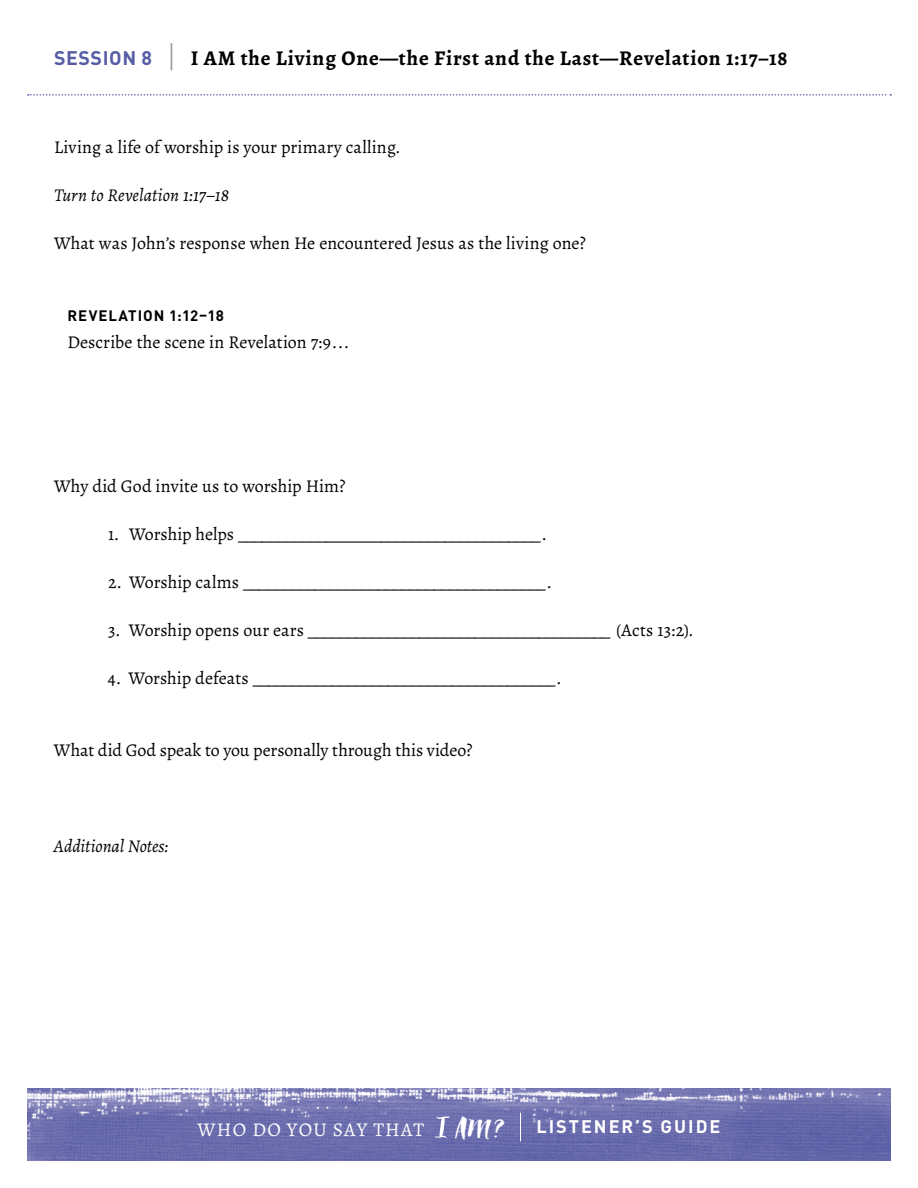
<style>
.page{position:relative;width:918px;height:1188px;background:#fff}
.page>*{position:absolute;margin:0;border:0;box-sizing:border-box;transform-origin:0 0}
.t1{font:700 21px "Alegreya";letter-spacing:.04em;color:#000}
.t2{font:19.5px "Alegreya";letter-spacing:.06em;color:#fff}
.t3{font:18px "Alegreya";color:#000}
.t4{font:italic 18px "Alegreya";color:#000}
.t5{font:700 15px "DINOT";letter-spacing:.06em;color:#000}
.s1{font-family:"DINOT";font-size:19.5px;color:#575da4}
.s2{font-family:"DINOT";font-weight:400;font-size:31.5px;color:#939598}
.s3{font-family:"Stylish Brush";font-size:31.5px}
.s4{font-family:"DINOT";font-weight:700;font-size:18px}
</style>
<div class="page">
<img style="left:27px;top:1089px;width:864px;height:72px">
<svg style="left:435px;top:1116px;width:15px;height:22px"></svg>
<svg style="left:520px;top:1113px;width:1px;height:28px"></svg>
<svg style="left:28px;top:94px;width:863px;height:2px"></svg>
<p class="t1" style="left:54px;top:44px;width:735px"><span class="s1">SESSION 8</span> <span class="s2">|</span> I AM the Living One—the First and the Last—Revelation 1:17–18</p>
<p class="t3" style="left:54px;top:136px;width:348px">Living a life of worship is your primary calling.</p>
<p class="t4" style="left:54px;top:184px;width:177px">Turn to Revelation 1:17–18</p>
<p class="t3" style="left:54px;top:232px;width:533px">What was John’s response when He encountered Jesus as the living one?</p>
<p class="t5" style="left:68px;top:306px;width:158px">REVELATION 1:12–18</p>
<p class="t3" style="left:68px;top:331px;width:283px">Describe the scene in Revelation 7:9 . . .</p>
<p class="t3" style="left:54px;top:475px;width:293px">Why did God invite us to worship Him?</p>
<p class="t3" style="left:108px;top:523px;width:440px">1. Worship helps ______________________________________.</p>
<p class="t3" style="left:108px;top:571px;width:445px">2. Worship calms ______________________________________.</p>
<p class="t3" style="left:108px;top:619px;width:587px">3. Worship opens our ears ______________________________________ (Acts 13:2).</p>
<p class="t3" style="left:108px;top:667px;width:455px">4. Worship defeats ______________________________________.</p>
<p class="t3" style="left:54px;top:739px;width:420px">What did God speak to you personally through this video?</p>
<p class="t4" style="left:54px;top:835px;width:116px">Additional Notes:</p>
<p class="t2" style="left:198px;top:1117px;width:524px">WHO DO YOU SAY THAT <span class="s3">AM?</span> <span class="s4">LISTENER’S GUIDE</span></p>
</div>
